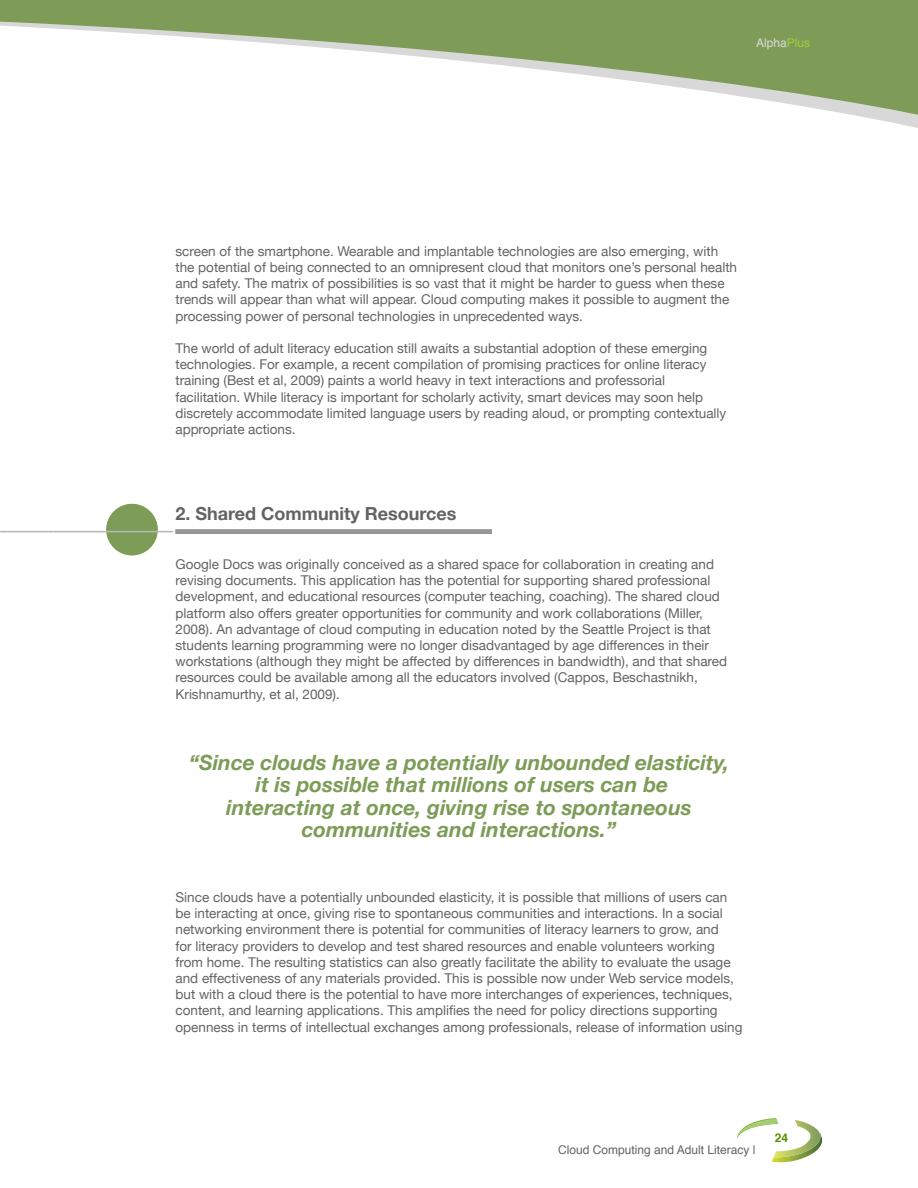
<style>
.page{position:relative;width:918px;height:1188px;background:#fff}
.page>*{position:absolute;margin:0;border:0;box-sizing:border-box;transform-origin:0 0}
.t1{font:italic 700 21px/22.5px "Helvetica Neue";color:#7d9c57;text-align:center}
.t2{font:700 18px "Helvetica Neue";color:#636363}
.t3{font:13.5px/16.2px "Helvetica Neue";color:#636363}
.t4{font:12px "Helvetica";color:#636363}
.t5{font:12px "Helvetica";color:#dadada}
.t6{font:700 12px "Helvetica";color:#559000}
.s1{color:#a6cc3b}
</style>
<div class="page">
<div style="left:106px;top:504px;width:52px;height:51px;background:#7d9c57;border-radius:50%"></div>
<hr style="left:1px;top:531px;width:171px;height:1px;background:#b8b8b8">
<div style="left:176px;top:529px;width:316px;height:5px;background:#969696"></div>
<svg style="left:0;top:0;width:918px;height:128px"></svg>
<svg style="left:737px;top:1118px;width:85px;height:45px"></svg>
<p class="t5" style="left:756px;top:33px;width:56px">Alpha<span class="s1">Plus</span></p>
<p class="t3" style="left:176px;top:243px;width:563px">screen of the smartphone. Wearable and implantable technologies are also emerging, with the potential of being connected to an omnipresent cloud that monitors one’s personal health and safety. The matrix of possibilities is so vast that it might be harder to guess when these trends will appear than what will appear. Cloud computing makes it possible to augment the processing power of personal technologies in unprecedented ways.</p>
<p class="t3" style="left:176px;top:340px;width:552px">The world of adult literacy education still awaits a substantial adoption of these emerging technologies. For example, a recent compilation of promising practices for online literacy training (Best et al, 2009) paints a world heavy in text interactions and professorial facilitation. While literacy is important for scholarly activity, smart devices may soon help discretely accommodate limited language users by reading aloud, or prompting contextually appropriate actions.</p>
<h2 class="t2" style="left:176px;top:503px;width:283px">2. Shared Community Resources</h2>
<p class="t3" style="left:176px;top:556px;width:553px">Google Docs was originally conceived as a shared space for collaboration in creating and revising documents. This application has the potential for supporting shared professional development, and educational resources (computer teaching, coaching). The shared cloud platform also offers greater opportunities for community and work collaborations (Miller, 2008). An advantage of cloud computing in education noted by the Seattle Project is that students learning programming were no longer disadvantaged by age differences in their workstations (although they might be affected by differences in bandwidth), and that shared resources could be available among all the educators involved (Cappos, Beschastnikh, Krishnamurthy, et al, 2009).</p>
<h1 class="t1" style="left:189px;top:751px;width:541px">“Since clouds have a potentially unbounded elasticity, it is possible that millions of users can be<br>interacting at once, giving rise to spontaneous communities and interactions.”</h1>
<p class="t3" style="left:176px;top:889px;width:569px">Since clouds have a potentially unbounded elasticity, it is possible that millions of users can be interacting at once, giving rise to spontaneous communities and interactions. In a social networking environment there is potential for communities of literacy learners to grow, and<br>for literacy providers to develop and test shared resources and enable volunteers working from home. The resulting statistics can also greatly facilitate the ability to evaluate the usage and effectiveness of any materials provided. This is possible now under Web service models, but with a cloud there is the potential to have more interchanges of experiences, techniques, content, and learning applications. This amplifies the need for policy directions supporting openness in terms of intellectual exchanges among professionals, release of information using</p>
<p class="t6" style="left:775px;top:1128px;width:15px">24</p>
<p class="t4" style="left:558px;top:1141px;width:199px">Cloud Computing and Adult Literacy |</p>
</div>
